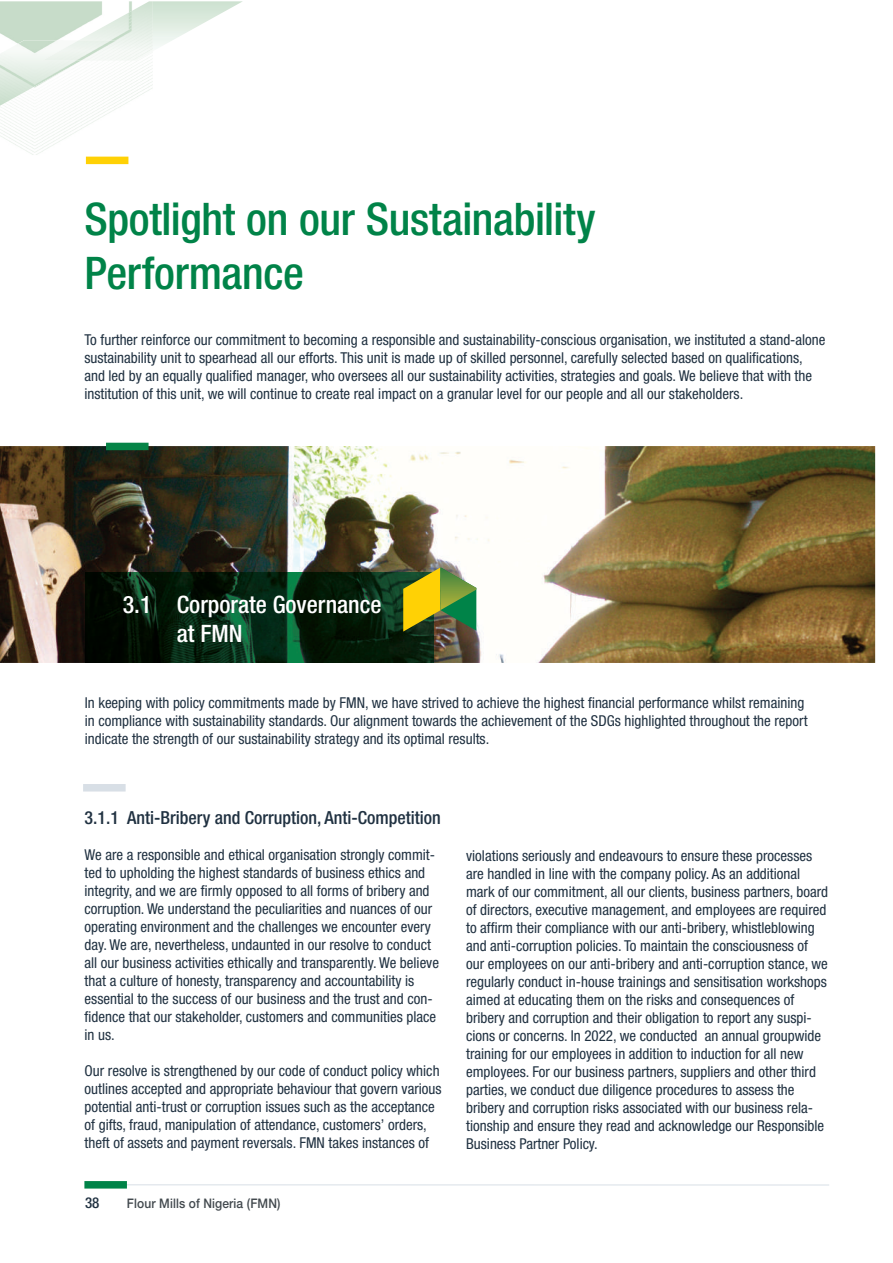
<style>
.page{position:relative;width:893px;height:1263px;background:#fff}
.page>*{position:absolute;margin:0;border:0;box-sizing:border-box;transform-origin:0 0}
.t1{font:500 condensed 45px/54px "Helvetica Neue LT Std";letter-spacing:-.01em;color:#008348}
.t2{font:500 condensed 24px/28.8px "Helvetica Neue LT Std";color:#fff}
.t3{font:500 condensed 18px "Helvetica Neue LT Std";color:#203141}
.t4{font:condensed 15px/18px "Helvetica Neue LT Std";color:#203141}
.t5{font:500 condensed 15px "Helvetica Neue LT Std";color:#203141}
.t6{font:500 13.2px "Helvetica Neue LT Std";letter-spacing:.01em;color:#42494e;scale:.91 1}
</style>
<div class="page">
<img style="left:0;top:1px;width:153px;height:154px">
<svg style="left:153px;top:1px;width:90px;height:45px"></svg>
<img style="left:79px;top:1px;width:74px;height:60px">
<img style="left:0;top:40px;width:81px;height:66px">
<img style="left:42px;top:40px;width:76px;height:21px">
<hr style="left:85px;top:1184px;width:744px;height:1px;background:#d8dfe6">
<div style="left:84px;top:1181px;width:43px;height:7px;background:#008348"></div>
<img style="left:0;top:446px;width:875px;height:217px">
<img style="left:85px;top:573px;width:349px;height:89px">
<div style="left:106px;top:443px;width:43px;height:7px;background:#068447"></div>
<div style="left:86px;top:157px;width:42px;height:7px;background:#ffd105"></div>
<div style="left:83px;top:784px;width:43px;height:7px;background:#d8dfe6"></div>
<img style="left:403px;top:567px;width:73px;height:64px">
<h1 class="t1" style="left:84px;top:192px;width:513px">Spotlight on our Sustainability<br>Performance</h1>
<p class="t4" style="left:84px;top:331px;width:743px">To further reinforce our commitment to becoming a responsible and sustainability-conscious organisation, we instituted a stand-alone sustainability unit to spearhead all our efforts. This unit is made up of skilled personnel, carefully selected based on qualifications, and led by an equally qualified manager, who oversees all our sustainability activities, strategies and goals. We believe that with the institution of this unit, we will continue to create real impact on a granular level for our people and all our stakeholders.</p>
<h2 class="t2" style="left:177px;top:589px;width:206px;text-indent:-54px">3.1 Corporate Governance at FMN</h2>
<p class="t4" style="left:85px;top:694px;width:724px">In keeping with policy commitments made by FMN, we have strived to achieve the highest financial performance whilst remaining in compliance with sustainability standards. Our alignment towards the achievement of the SDGs highlighted throughout the report indicate the strength of our sustainability strategy and its optimal results.</p>
<p class="t3" style="left:85px;top:807px;width:358px">3.1.1 Anti-Bribery and Corruption, Anti-Competition</p>
<p class="t4" style="left:85px;top:845px;width:356px">We are a responsible and ethical organisation strongly commit&shy;ted to upholding the highest standards of business ethics and integrity, and we are firmly opposed to all forms of bribery and corruption. We understand the peculiarities and nuances of our operating environment and the challenges we encounter every day. We are, nevertheless, undaunted in our resolve to conduct all our business activities ethically and transparently. We believe that a culture of honesty, transparency and accountability is essential to the success of our business and the trust and con&shy;fidence that our stakeholder, customers and communities place in us.</p>
<p class="t4" style="left:85px;top:1061px;width:358px">Our resolve is strengthened by our code of conduct policy which outlines accepted and appropriate behaviour that govern various potential anti-trust or corruption issues such as the acceptance of gifts, fraud, manipulation of attendance, customers’ orders, theft of assets and payment reversals. FMN takes instances of</p>
<p class="t5" style="left:85px;top:1194px;width:16px">38</p>
<p class="t6" style="left:127px;top:1196px;width:170px">Flour Mills of Nigeria (FMN)</p>
<p class="t4" style="left:466px;top:846px;width:363px">violations seriously and endeavours to ensure these processes are handled in line with the company policy. As an additional mark of our commitment, all our clients, business partners, board of directors, executive management, and employees are required to affirm their compliance with our anti-bribery, whistleblowing and anti-corruption policies. To maintain the consciousness of our employees on our anti-bribery and anti-corruption stance, we regularly conduct in-house trainings and sensitisation workshops aimed at educating them on the risks and consequences of bribery and corruption and their obligation to report any suspi&shy;cions or concerns. In 2022, we conducted an annual groupwide training for our employees in addition to induction for all new employees. For our business partners, suppliers and other third parties, we conduct due diligence procedures to assess the bribery and corruption risks associated with our business rela&shy;tionship and ensure they read and acknowledge our Responsible Business Partner Policy.</p>
</div>
